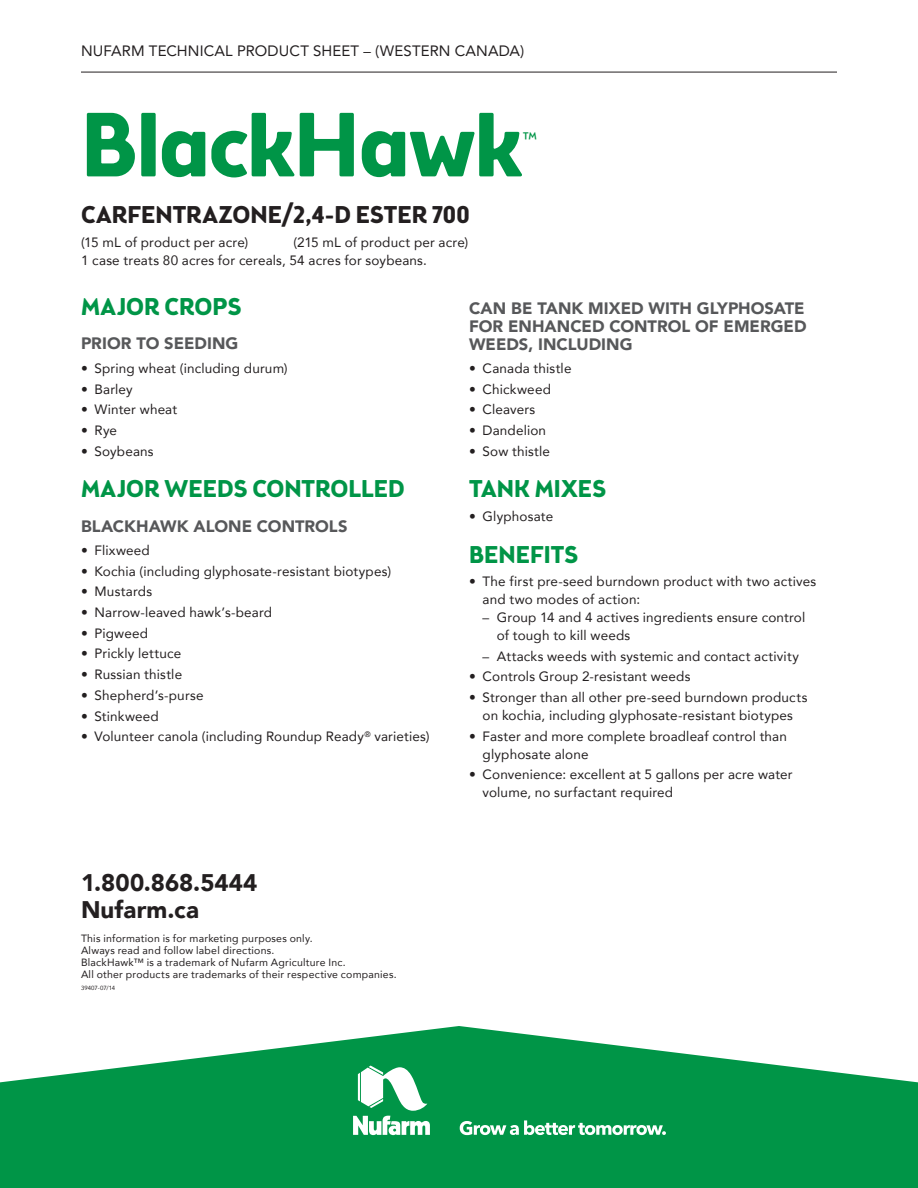
<style>
.page{position:relative;width:918px;height:1188px;background:#fff}
.page>*{position:absolute;margin:0;border:0;box-sizing:border-box;transform-origin:0 0}
.Head{font:700 90px "Brooklyn Samuels Five";letter-spacing:-.015em;color:#009547}
.Subhead_Green{font:700 24px "Brooklyn Samuels Five";color:#009547}
.Subhead_Green-2{font:700 24px "Brooklyn Samuels Five";letter-spacing:.005em;color:#231f20}
.t1{font:900 24px/27px "Avenir";letter-spacing:.005em;color:#231f20}
.Head-2{font:300 18px "Brooklyn Samuels Five";color:#009547}
.Sub_Subhead{font:900 16.5px/18px "Avenir";color:#57585a;text-align:justify}
.t2{font:15px "Avenir";letter-spacing:.01em;color:#231f20}
.Body_Copy_Bulleted{font:13.5px/18px "Avenir";letter-spacing:.01em;color:#231f20}
.Body_Copy_Last_Bulle{font:13.5px/18px "Avenir";letter-spacing:.01em;color:#231f20}
.Body_Copy{font:13.5px/18px "Avenir";letter-spacing:.01em;color:#231f20}
.Mice_Type{font:10.5px/12px "Avenir";letter-spacing:.02em;color:#231f20}
.Mice_Type-2{font:6px "Avenir";letter-spacing:.005em;color:#231f20}
</style>
<div class="page">
<svg style="left:0;top:1026px;width:918px;height:162px;fill:#009547"></svg>
<svg style="left:353px;top:1066px;width:77px;height:69px"></svg>
<svg style="left:460px;top:1120px;width:206px;height:15px"></svg>
<hr style="left:81px;top:72px;width:756px;height:1px;background:#231f20">
<p class="t2" style="left:81px;top:38px;width:445px">NUFARM TECHNICAL PRODUCT SHEET – (WESTERN CANADA)</p>
<p class="Head" style="left:81px;top:93px;width:443px">BlackHawk</p>
<p class="Head-2" style="left:522px;top:128px;width:16px">™</p>
<p class="Subhead_Green-2" style="left:81px;top:201px;width:390px">CARFENTRAZONE/2,4-D ESTER 700</p>
<p class="Body_Copy" style="left:81px;top:233px;width:169px">(15 mL of product per acre)</p>
<p class="Body_Copy" style="left:81px;top:233px;width:389px;text-indent:212px">(215 mL of product per acre)<br>1 case treats 80 acres for cereals, 54 acres for soybeans.</p>
<p class="Subhead_Green" style="left:81px;top:293px;width:162px">MAJOR CROPS</p>
<p class="Sub_Subhead" style="left:81px;top:334px;width:159px">PRIOR TO SEEDING</p>
<p class="Body_Copy_Bulleted" style="left:81px;top:359px;width:208px">• Spring wheat (including durum)</p>
<p class="Body_Copy_Bulleted" style="left:81px;top:379px;width:53px">• Barley</p>
<p class="Body_Copy_Bulleted" style="left:81px;top:400px;width:98px">• Winter wheat</p>
<p class="Body_Copy_Bulleted" style="left:81px;top:421px;width:38px">• Rye</p>
<p class="Body_Copy_Last_Bulle" style="left:81px;top:442px;width:74px">• Soybeans</p>
<p class="Subhead_Green" style="left:81px;top:475px;width:325px">MAJOR WEEDS CONTROLLED</p>
<p class="Sub_Subhead" style="left:81px;top:516px;width:268px">BLACKHAWK ALONE CONTROLS</p>
<p class="Body_Copy_Bulleted" style="left:81px;top:541px;width:70px">• Flixweed</p>
<p class="Body_Copy_Bulleted" style="left:81px;top:562px;width:312px">• Kochia (including glyphosate-resistant biotypes)</p>
<p class="Body_Copy_Bulleted" style="left:81px;top:582px;width:73px">• Mustards</p>
<p class="Body_Copy_Bulleted" style="left:81px;top:603px;width:193px">• Narrow-leaved hawk’s-beard</p>
<p class="Body_Copy_Bulleted" style="left:81px;top:624px;width:68px">• Pigweed</p>
<p class="Body_Copy_Bulleted" style="left:81px;top:644px;width:102px">• Prickly lettuce</p>
<p class="Body_Copy_Bulleted" style="left:81px;top:665px;width:103px">• Russian thistle</p>
<p class="Body_Copy_Bulleted" style="left:81px;top:686px;width:124px">• Shepherd’s-purse</p>
<p class="Body_Copy_Bulleted" style="left:81px;top:706px;width:79px">• Stinkweed</p>
<p class="Body_Copy_Last_Bulle" style="left:81px;top:727px;width:350px">• Volunteer canola (including Roundup Ready<sup>®</sup> varieties)</p>
<p class="t1" style="left:81px;top:869px;width:178px">1.800.868.5444<br>Nufarm.ca</p>
<p class="Mice_Type" style="left:81px;top:932px;width:317px">This information is for marketing purposes only.<br>Always read and follow label directions.<br>BlackHawk™ is a trademark of Nufarm Agriculture Inc.<br>All other products are trademarks of their respective companies.</p>
<p class="Mice_Type-2" style="left:81px;top:983px;width:36px">39407-07/14</p>
<p class="Sub_Subhead" style="left:469px;top:298px;width:339px">CAN BE TANK MIXED WITH GLYPHOSATE FOR ENHANCED CONTROL OF EMERGED WEEDS, INCLUDING</p>
<p class="Body_Copy_Bulleted" style="left:469px;top:359px;width:104px">• Canada thistle</p>
<p class="Body_Copy_Bulleted" style="left:469px;top:380px;width:83px">• Chickweed</p>
<p class="Body_Copy_Bulleted" style="left:469px;top:400px;width:68px">• Cleavers</p>
<p class="Body_Copy_Bulleted" style="left:469px;top:421px;width:78px">• Dandelion</p>
<p class="Body_Copy_Last_Bulle" style="left:469px;top:442px;width:82px">• Sow thistle</p>
<p class="Subhead_Green" style="left:469px;top:475px;width:139px">TANK MIXES</p>
<p class="Body_Copy_Last_Bulle" style="left:469px;top:507px;width:86px">• Glyphosate</p>
<p class="Subhead_Green" style="left:469px;top:540px;width:111px">BENEFITS</p>
<p class="Body_Copy_Bulleted" style="left:483px;top:572px;width:335px;text-indent:-14px">• The first pre-seed burndown product with two actives and two modes of action:</p>
<p class="Body_Copy_Bulleted" style="left:497px;top:608px;width:310px;text-indent:-14px">– Group 14 and 4 actives ingredients ensure control of tough to kill weeds</p>
<p class="Body_Copy_Bulleted" style="left:483px;top:647px;width:318px">– Attacks weeds with systemic and contact activity</p>
<p class="Body_Copy_Bulleted" style="left:469px;top:667px;width:223px">• Controls Group 2-resistant weeds</p>
<p class="Body_Copy_Bulleted" style="left:469px;top:688px;width:340px;text-align:center">• Stronger than all other pre-seed burndown products on kochia, including glyphosate-resistant biotypes</p>
<p class="Body_Copy_Bulleted" style="left:483px;top:727px;width:306px;text-indent:-14px">• Faster and more complete broadleaf control than glyphosate alone</p>
<p class="Body_Copy_Last_Bulle" style="left:483px;top:765px;width:312px;text-indent:-14px">• Convenience: excellent at 5 gallons per acre water volume, no surfactant required</p>
</div>
